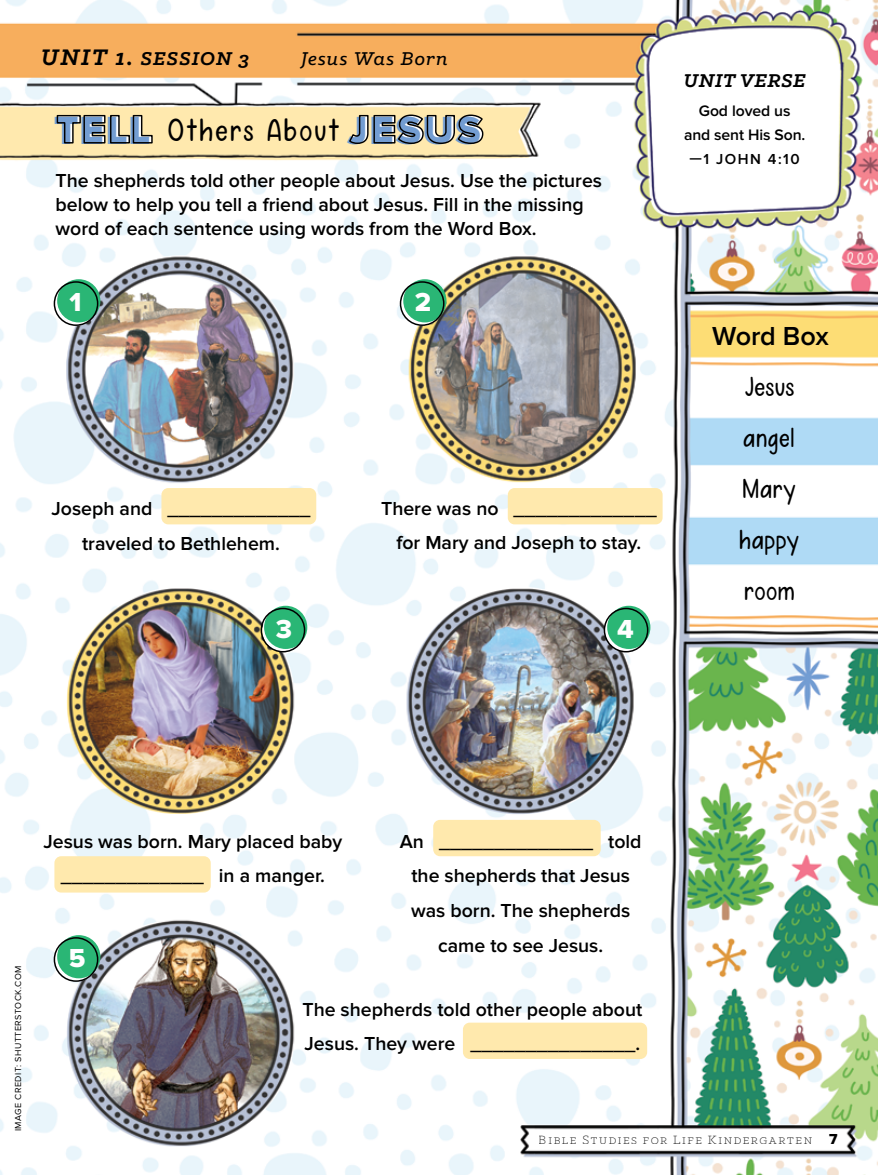
<style>
.page{position:relative;width:878px;height:1175px;background:#fff}
.page>*{position:absolute;margin:0;border:0;box-sizing:border-box;transform-origin:0 0}
.t1{font:31.5px "Shadow Lines Naked Regular";letter-spacing:.055em;color:#000}
.t2{font:27px/51px "Shadow Lines Naked Regular";letter-spacing:.01em;color:#000}
.t3{font:600 27px "Proxima Nova";letter-spacing:-.005em;color:#000}
.t4{font:27px "Proxima Nova Extrabld";color:#fff}
.t5{font:italic 700 21px "Klinic Slab";letter-spacing:.055em;color:#000}
.t6{font:italic 500 21px "Klinic Slab";letter-spacing:.05em;color:#000}
.t7{font:italic 700 21px "Klinic Slab";letter-spacing:.025em;color:#000}
.t8{font:600 19.5px/34.5px "Proxima Nova";color:#000;text-align:center}
.t9{font:600 15.75px/24px "Proxima Nova";letter-spacing:-.005em;color:#000;text-align:center}
.t10{font:600 15px "Proxima Nova";letter-spacing:.1em;color:#000}
.t11{font:300 13.5px "Klinic Slab";letter-spacing:.12em;color:#000}
.t12{font:9px "Proxima Nova";letter-spacing:.05em;color:#000}
.s1{font-size:25.5px}
.s2{font-size:27.15px}
.s3{font-family:"Proxima Nova";font-weight:900;font-size:40.65px;color:#fff}
.s4{font-family:"Proxima Nova Extrabld";font-weight:400;font-size:15px}
</style>
<div class="page">
<img style="left:0;top:0;width:878px;height:1174px">
<svg style="left:54px;top:283px;width:43px;height:43px"></svg>
<svg style="left:400px;top:283px;width:44px;height:43px"></svg>
<svg style="left:262px;top:609px;width:43px;height:43px"></svg>
<svg style="left:54px;top:938px;width:44px;height:43px"></svg>
<svg style="left:604px;top:608px;width:43px;height:43px"></svg>
<div style="left:57px;top:279px;width:43px;height:43px;background:#2ab675;border-radius:50%"></div>
<div style="left:54px;top:281px;width:44px;height:45px;border:2px solid #000;border-radius:50%"></div>
<div style="left:57px;top:935px;width:43px;height:43px;background:#2ab675;border-radius:50%"></div>
<div style="left:54px;top:937px;width:44px;height:44px;border:2px solid #000;border-radius:50%"></div>
<div style="left:264px;top:606px;width:43px;height:43px;background:#2ab675;border-radius:50%"></div>
<div style="left:260px;top:608px;width:45px;height:44px;border:2px solid #000;border-radius:50%"></div>
<div style="left:403px;top:279px;width:43px;height:43px;background:#2ab675;border-radius:50%"></div>
<div style="left:400px;top:281px;width:44px;height:45px;border:2px solid #000;border-radius:50%"></div>
<div style="left:607px;top:606px;width:43px;height:43px;background:#2ab675;border-radius:50%"></div>
<div style="left:603px;top:608px;width:45px;height:44px;border:2px solid #000;border-radius:50%"></div>
<div style="left:161px;top:488px;width:155px;height:36px;background:#ffe9ad;border-radius:7px"></div>
<div style="left:508px;top:488px;width:154px;height:36px;background:#ffe9ad;border-radius:7px"></div>
<div style="left:433px;top:820px;width:167px;height:36px;background:#ffe9ad;border-radius:7px"></div>
<div style="left:463px;top:1022px;width:184px;height:37px;background:#ffe9ad;border-radius:7px"></div>
<div style="left:54px;top:856px;width:157px;height:36px;background:#ffe9ad;border-radius:7px"></div>
<p class="t5" style="left:41px;top:44px;width:210px"><span class="s1">UNIT 1</span><span class="s2">.</span> SESSION 3</p>
<p class="t6" style="left:301px;top:45px;width:148px">Jesus Was Born</p>
<h1 class="t1" style="left:57px;top:110px;width:428px"><span class="s3">TELL</span> Others About <span class="s3">JESUS</span></h1>
<p class="t8" style="left:56px;top:168px;width:548px;line-height:24px;text-align:left">The shepherds told other people about Jesus. Use the pictures below to help you tell a friend about Jesus. Fill in the missing word of each sentence using words from the Word Box.</p>
<h2 class="t4" style="left:69px;top:287px;width:14px">1</h2>
<h2 class="t4" style="left:415px;top:287px;width:18px">2</h2>
<p class="t8" style="left:52px;top:492px;width:260px">Joseph and _____________ traveled to Bethlehem.</p>
<p class="t8" style="left:381px;top:491px;width:277px">There was no _____________ for Mary and Joseph to stay.</p>
<h2 class="t4" style="left:276px;top:613px;width:18px">3</h2>
<h2 class="t4" style="left:617px;top:613px;width:18px">4</h2>
<p class="t7" style="left:684px;top:67px;width:123px">UNIT VERSE</p>
<p class="t9" style="left:684px;top:99px;width:123px">God loved us and sent His Son.</p>
<p class="t10" style="left:689px;top:150px;width:112px">—1 JOHN 4:10</p>
<h2 class="t3" style="left:712px;top:320px;width:118px">Word Box</h2>
<h2 class="t2" style="left:740px;top:361px;width:62px">Jesus angel<br>Mary happy room</h2>
<p class="t12" style="left:13px;top:1131px;width:167px;rotate:-90deg">IMAGE CREDIT: SHUTTERSTOCK.COM</p>
<p class="t8" style="left:43px;top:824px;width:300px">Jesus was born. Mary placed baby _____________ in a manger.</p>
<p class="t8" style="left:400px;top:824px;width:243px">An ______________ told the shepherds that Jesus was born. The shepherds came to see Jesus.</p>
<h2 class="t4" style="left:69px;top:942px;width:18px">5</h2>
<p class="t8" style="left:302px;top:992px;width:341px;text-align:left">The shepherds told other people about<br>Jesus. They were _______________.</p>
<p class="t11" style="left:539px;top:1131px;width:300px">Bible Studies for Life Kindergarten <span class="s4">7</span></p>
</div>
